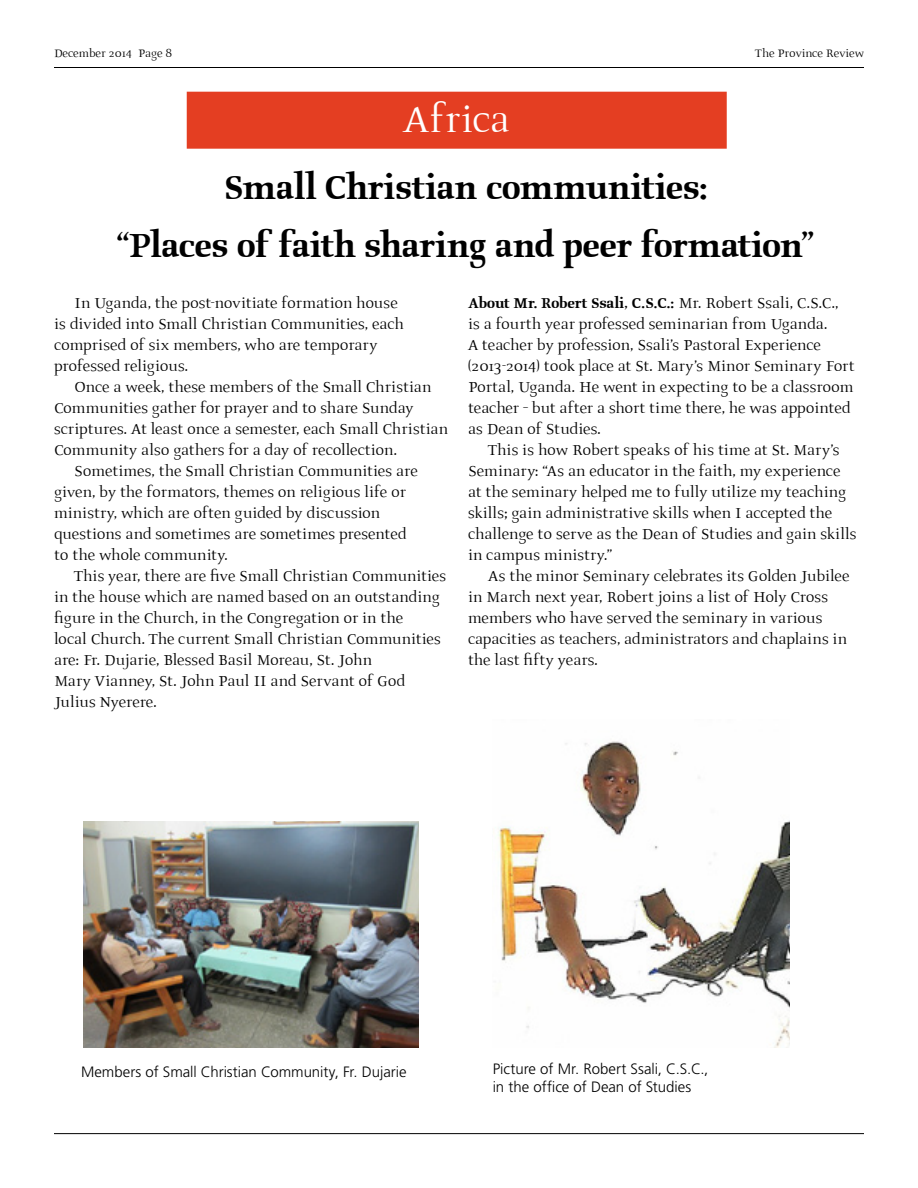
<style>
.page{position:relative;width:918px;height:1188px;background:#fff}
.page>*{position:absolute;margin:0;border:0;box-sizing:border-box;transform-origin:0 0}
.t1{font:45px "Prospera";letter-spacing:.005em;color:#fff}
.t2{font:700 42px/57.9px "Prospera";letter-spacing:-.01em;color:#000;text-align:center}
.t3{font:18px/21px "Prospera";letter-spacing:.005em;color:#000}
.t4{font:300 15px/18px "Frutiger LT Std";letter-spacing:-.005em;color:#000}
.t5{font:13.5px "Prospera";color:#000}
.s1{font-weight:700}
</style>
<div class="page">
<hr style="left:54px;top:67px;width:810px;height:1px;background:#000">
<hr style="left:54px;top:1133px;width:810px;height:1px;background:#000">
<div style="left:187px;top:92px;width:540px;height:57px;background:#e43e22"></div>
<img style="left:83px;top:821px;width:335px;height:227px">
<img style="left:498px;top:741px;width:292px;height:307px">
<p class="t5" style="left:54px;top:47px;width:119px">December 2014 Page 8</p>
<p class="t5" style="left:755px;top:47px;width:110px">The Province Review</p>
<h1 class="t1" style="left:404px;top:100px;width:108px">Africa</h1>
<h2 class="t2" style="left:116px;top:161px;width:700px">Small Christian communities:<br>“Places of faith sharing and peer formation”</h2>
<p class="t3" style="left:54px;top:293px;width:351px;text-indent:20px">In Uganda, the post-novitiate formation house is divided into Small Christian Communities, each comprised of six members, who are temporary professed religious.</p>
<p class="t3" style="left:74px;top:377px;width:359px">Once a week, these members of the Small Christian</p>
<p class="t3" style="left:54px;top:398px;width:361px">Communities gather for prayer and to share Sunday</p>
<p class="t3" style="left:54px;top:419px;width:396px">scriptures. At least once a semester, each Small Christian</p>
<p class="t3" style="left:54px;top:440px;width:344px">Community also gathers for a day of recollection.</p>
<p class="t3" style="left:74px;top:461px;width:345px">Sometimes, the Small Christian Communities are</p>
<p class="t3" style="left:54px;top:482px;width:353px">given, by the formators, themes on religious life or</p>
<p class="t3" style="left:54px;top:503px;width:328px">ministry, which are often guided by discussion</p>
<p class="t3" style="left:54px;top:524px;width:354px">questions and sometimes are sometimes presented</p>
<p class="t3" style="left:54px;top:545px;width:175px">to the whole community.</p>
<p class="t3" style="left:74px;top:566px;width:373px">This year, there are five Small Christian Communities</p>
<p class="t3" style="left:54px;top:587px;width:388px">in the house which are named based on an outstanding</p>
<p class="t3" style="left:54px;top:608px;width:351px">figure in the Church, in the Congregation or in the</p>
<p class="t3" style="left:54px;top:629px;width:388px">local Church. The current Small Christian Communities</p>
<p class="t3" style="left:54px;top:650px;width:320px">are: Fr. Dujarie, Blessed Basil Moreau, St. John</p>
<p class="t3" style="left:54px;top:671px;width:353px">Mary Vianney, St. John Paul II and Servant of God</p>
<p class="t3" style="left:54px;top:692px;width:104px">Julius Nyerere.</p>
<p class="t3" style="left:468px;top:293px;width:388px"><span class="s1">About Mr. Robert Ssali, C.S.C.:</span> Mr. Robert Ssali, C.S.C.,<br>is a fourth year professed seminarian from Uganda.<br>A teacher by profession, Ssali’s Pastoral Experience (2013-2014) took place at St. Mary’s Minor Seminary Fort Portal, Uganda. He went in expecting to be a classroom teacher – but after a short time there, he was appointed as Dean of Studies.</p>
<p class="t3" style="left:468px;top:440px;width:390px;text-indent:20px">This is how Robert speaks of his time at St. Mary’s Seminary: “As an educator in the faith, my experience at the seminary helped me to fully utilize my teaching skills; gain administrative skills when I accepted the challenge to serve as the Dean of Studies and gain skills in campus ministry.”</p>
<p class="t3" style="left:468px;top:566px;width:383px;text-indent:20px">As the minor Seminary celebrates its Golden Jubilee in March next year, Robert joins a list of Holy Cross members who have served the seminary in various capacities as teachers, administrators and chaplains in the last fifty years.</p>
<p class="t4" style="left:81px;top:1063px;width:327px">Members of Small Christian Community, Fr. Dujarie</p>
<p class="t4" style="left:493px;top:1060px;width:217px">Picture of Mr. Robert Ssali, C.S.C., in the office of Dean of Studies</p>
</div>
